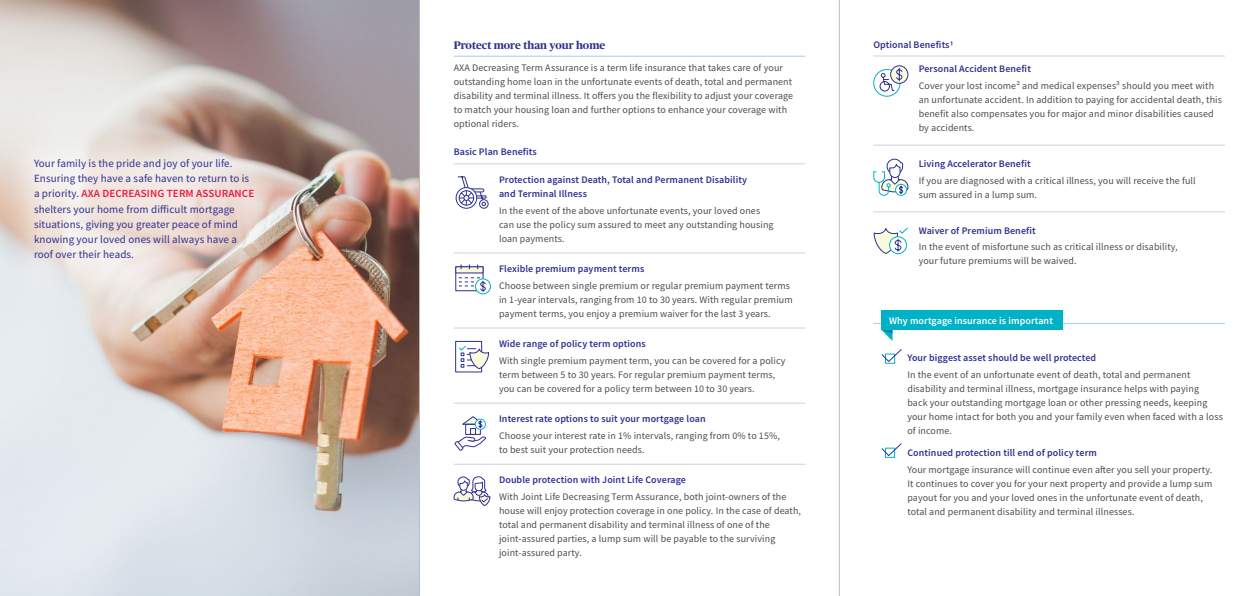
<style>
.page{position:relative;width:1259px;height:596px;background:#fff}
.page>*{position:absolute;margin:0;border:0;box-sizing:border-box;transform-origin:0 0}
.t1{font:11px/15px "Source Sans Pro";letter-spacing:.01em;color:#2e3092}
.t2{font:700 11px "Publico Headline";color:#2e3092}
.t3{font:10px/14px "Source Sans Pro";letter-spacing:.01em;color:#4d4d4f}
.t4{font:600 10px/14px "Source Sans Pro";letter-spacing:.01em;color:#2e3092}
.t5{font:600 10px "Source Sans Pro";letter-spacing:.01em;color:#fff}
.s1{font-weight:600;color:#ed1846}
</style>
<div class="page">
<hr style="left:454px;top:163px;width:351px;height:1px;background:#d1d3d4">
<hr style="left:454px;top:252px;width:351px;height:1px;background:#d1d3d4">
<hr style="left:454px;top:327px;width:351px;height:1px;background:#d1d3d4">
<hr style="left:454px;top:402px;width:351px;height:1px;background:#d1d3d4">
<hr style="left:454px;top:463px;width:351px;height:1px;background:#d1d3d4">
<hr style="left:454px;top:56px;width:351px;height:1px;background:#a5cbec">
<div style="left:479px;top:199px;width:9px;height:9px;border:1px solid #2e3092;border-radius:50%"></div>
<svg style="left:455px;top:176px;width:32px;height:33px"></svg>
<div style="left:455px;top:341px;width:27px;height:31px;border:1px solid #2e3092"></div>
<svg style="left:459px;top:345px;width:30px;height:24px"></svg>
<svg style="left:453px;top:476px;width:38px;height:30px"></svg>
<svg style="left:454px;top:416px;width:32px;height:35px"></svg>
<div style="left:455px;top:266px;width:28px;height:25px;border:1px solid #2e3092"></div>
<div style="left:455px;top:266px;width:28px;height:7px;background:#faf9db;border:1px solid #2e3092"></div>
<div style="left:475px;top:278px;width:16px;height:16px;border:1px solid #00b2c5;border-radius:50%"></div>
<svg style="left:459px;top:277px;width:27px;height:15px"></svg>
<hr style="left:873px;top:145px;width:352px;height:1px;background:#d1d3d4">
<hr style="left:873px;top:211px;width:352px;height:1px;background:#d1d3d4">
<hr style="left:873px;top:56px;width:352px;height:1px;background:#d1d3d4">
<svg style="left:873px;top:158px;width:35px;height:38px"></svg>
<div style="left:873px;top:69px;width:27px;height:27px;border:1px solid #00b2c5;border-radius:50%"></div>
<svg style="left:890px;top:66px;width:18px;height:17px"></svg>
<div style="left:890px;top:65px;width:18px;height:19px;border:1px solid #2e3092;border-radius:50%"></div>
<svg style="left:879px;top:68px;width:23px;height:24px"></svg>
<svg style="left:873px;top:227px;width:35px;height:27px"></svg>
<img style="left:0;top:0;width:419px;height:595px">
<div style="left:2px;top:128px;width:297px;height:175px;background:#fff;opacity:.6"></div>
<hr style="left:873px;top:323px;width:352px;height:1px;background:#a5cbec">
<div style="left:881px;top:310px;width:182px;height:20px;background:#00b2c5"></div>
<svg style="left:881px;top:330px;width:11px;height:11px"></svg>
<div style="left:885px;top:353px;width:10px;height:10px;border:1px solid #00b2c5"></div>
<svg style="left:881px;top:349px;width:21px;height:13px"></svg>
<div style="left:885px;top:447px;width:10px;height:10px;border:1px solid #00b2c5"></div>
<svg style="left:881px;top:443px;width:21px;height:13px"></svg>
<hr style="left:839px;top:0;width:1px;height:595px;background:#bcbec0">
<hr style="left:419px;top:0;width:1px;height:595px;background:#bcbec0">
<p class="t1" style="left:34px;top:156px;width:222px">Your family is the pride and joy of your life.<br>Ensuring they have a safe haven to return to is a priority. <span class="s1">AXA DECREASING TERM ASSURANCE </span>shelters your home from difficult mortgage situations, giving you greater peace of mind knowing your loved ones will always have a roof over their heads.</p>
<p class="t2" style="left:454px;top:37px;width:153px">Protect more than your home</p>
<p class="t3" style="left:454px;top:61px;width:341px">AXA Decreasing Term Assurance is a term life insurance that takes care of your outstanding home loan in the unfortunate events of death, total and permanent disability and terminal illness. It offers you the flexibility to adjust your coverage to match your housing loan and further options to enhance your coverage with optional riders.</p>
<p class="t4" style="left:454px;top:145px;width:85px">Basic Plan Benefits</p>
<p class="t4" style="left:499px;top:172px;width:250px">Protection against Death, Total and Permanent Disability and Terminal Illness</p>
<p class="t3" style="left:499px;top:203px;width:276px">In the event of the above unfortunate events, your loved ones can use the policy sum assured to meet any outstanding housing loan payments.</p>
<p class="t4" style="left:499px;top:261px;width:147px">Flexible premium payment terms</p>
<p class="t3" style="left:499px;top:278px;width:295px">Choose between single premium or regular premium payment terms in 1-year intervals, ranging from 10 to 30 years. With regular premium payment terms, you enjoy a premium waiver for the last 3 years.</p>
<p class="t4" style="left:499px;top:336px;width:148px">Wide range of policy term options</p>
<p class="t3" style="left:499px;top:353px;width:288px">With single premium payment term, you can be covered for a policy term between 5 to 30 years. For regular premium payment terms, you can be covered for a policy term between 10 to 30 years.</p>
<p class="t4" style="left:499px;top:411px;width:208px">Interest rate options to suit your mortgage loan</p>
<p class="t3" style="left:499px;top:428px;width:282px">Choose your interest rate in 1% intervals, ranging from 0% to 15%, to best suit your protection needs.</p>
<p class="t4" style="left:499px;top:472px;width:188px">Double protection with Joint Life Coverage</p>
<p class="t3" style="left:499px;top:489px;width:303px">With Joint Life Decreasing Term Assurance, both joint-owners of the house will enjoy protection coverage in one policy. In the case of death, total and permanent disability and terminal illness of one of the joint-assured parties, a lump sum will be payable to the surviving joint-assured party.</p>
<p class="t4" style="left:873px;top:37px;width:82px">Optional Benefits1</p>
<p class="t4" style="left:918px;top:62px;width:114px">Personal Accident Benefit</p>
<p class="t3" style="left:918px;top:78px;width:305px">Cover your lost income² and medical expenses³ should you meet with an unfortunate accident. In addition to paying for accidental death, this benefit also compensates you for major and minor disabilities caused by accidents.</p>
<p class="t4" style="left:918px;top:156px;width:113px">Living Accelerator Benefit</p>
<p class="t3" style="left:918px;top:173px;width:278px">If you are diagnosed with a critical illness, you will receive the full sum assured in a lump sum.</p>
<p class="t4" style="left:918px;top:223px;width:118px">Waiver of Premium Benefit</p>
<p class="t3" style="left:918px;top:240px;width:261px">In the event of misfortune such as critical illness or disability, your future premiums will be waived.</p>
<p class="t5" style="left:889px;top:314px;width:165px">Why mortgage insurance is important</p>
<p class="t4" style="left:907px;top:350px;width:190px">Your biggest asset should be well protected</p>
<p class="t3" style="left:907px;top:367px;width:317px">In the event of an unfortunate event of death, total and permanent disability and terminal illness, mortgage insurance helps with paying<br>back your outstanding mortgage loan or other pressing needs, keeping your home intact for both you and your family even when faced with a loss of income.</p>
<p class="t4" style="left:907px;top:445px;width:191px">Continued protection till end of policy term</p>
<p class="t3" style="left:907px;top:462px;width:306px">Your mortgage insurance will continue even after you sell your property.<br>It continues to cover you for your next property and provide a lump sum payout for you and your loved ones in the unfortunate event of death, total and permanent disability and terminal illnesses.</p>
</div>
